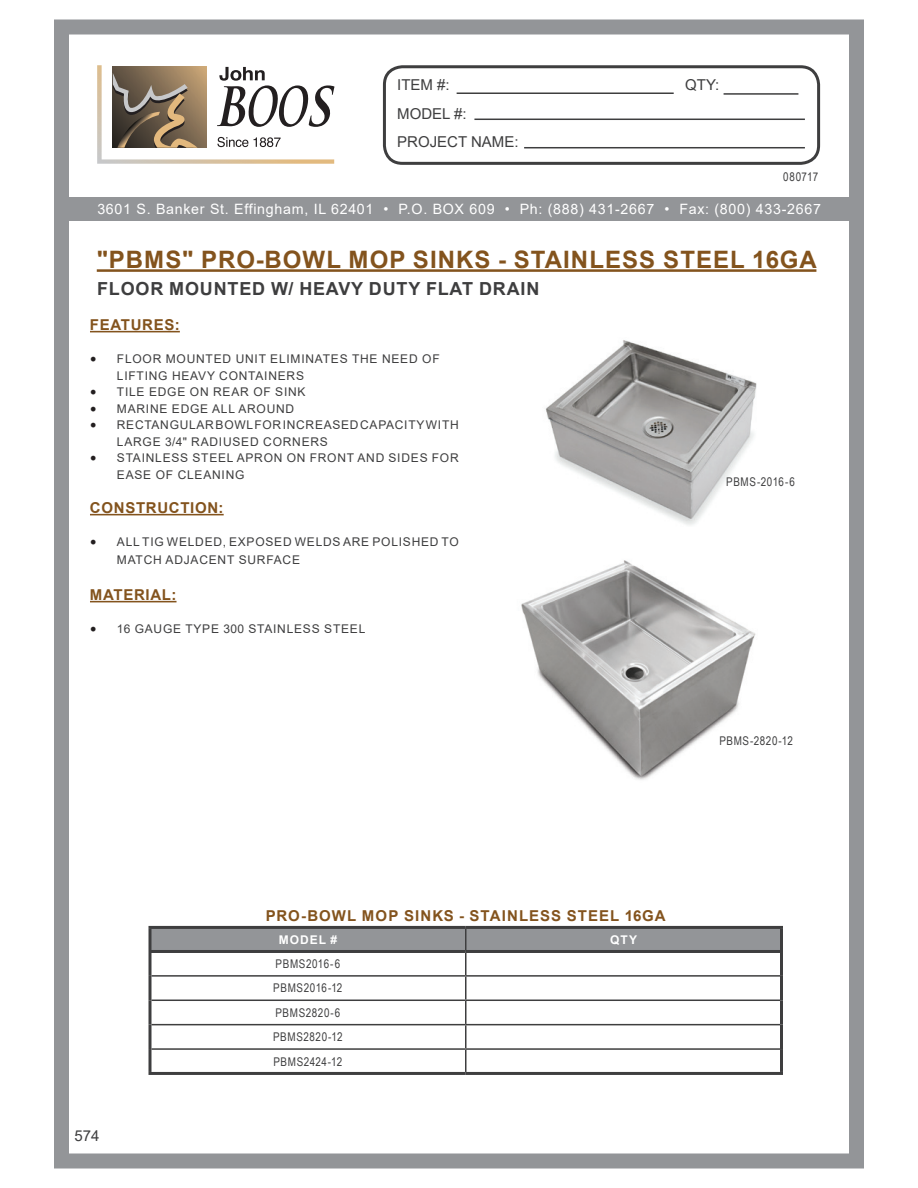
<style>
.page{position:relative;width:918px;height:1188px;background:#fff}
.page>*{position:absolute;margin:0;border:0;box-sizing:border-box;transform-origin:0 0}
.t1{font:700 24px "Arial";letter-spacing:.045em;color:#83531d}
.t2{font:700 18px "Arial";letter-spacing:.045em;color:#3e3e3f}
.t3{font:700 15px "Arial";letter-spacing:.07em;color:#83531d}
.t4{font:15px/28.5px "Arial";color:#3e3e3f}
.t5{font:700 15px "Arial";letter-spacing:.045em;color:#83531d}
.t6{font:14.25px "Arial";letter-spacing:.05em;color:#fff}
.t7{font:12px/16.5px "Arial";letter-spacing:.065em;color:#3e3e3f}
.t8{font:12px "Arial Narrow";letter-spacing:.045em;color:#3e3e3f}
.t9{font:700 12px "Arial";letter-spacing:.085em;color:#fff}
.s1{font-family:"Minion Pro";font-size:18px;color:#231f20}
</style>
<div class="page">
<div style="left:54px;top:197px;width:799px;height:23px;background:#939598"></div>
<div style="left:54px;top:20px;width:810px;height:1148px;border:15px solid #939598"></div>
<svg style="left:97px;top:65px;width:237px;height:99px"></svg>
<div style="left:383px;top:65px;width:437px;height:100px;border:3px solid #3e3e3f;border-radius:18px"></div>
<hr style="left:457px;top:92px;width:217px;height:2px;background:#3e3e3f">
<hr style="left:724px;top:93px;width:74px;height:2px;background:#3e3e3f">
<hr style="left:474px;top:119px;width:331px;height:1px;background:#3e3e3f">
<hr style="left:524px;top:147px;width:281px;height:1px;background:#3e3e3f">
<hr style="left:97px;top:269px;width:719px;height:3px;background:#83531d">
<hr style="left:148px;top:926px;width:318px;height:3px;background:#3e3e3f">
<svg style="left:148px;top:929px;width:2px;height:21px"></svg>
<hr style="left:466px;top:926px;width:317px;height:3px;background:#3e3e3f">
<hr style="left:780px;top:929px;width:3px;height:21px;background:#3e3e3f">
<hr style="left:466px;top:1072px;width:317px;height:3px;background:#3e3e3f">
<svg style="left:148px;top:1049px;width:2px;height:23px"></svg>
<hr style="left:148px;top:1072px;width:318px;height:3px;background:#3e3e3f">
<hr style="left:148px;top:950px;width:318px;height:3px;background:#3e3e3f">
<hr style="left:466px;top:950px;width:317px;height:3px;background:#3e3e3f">
<svg style="left:148px;top:953px;width:2px;height:23px"></svg>
<svg style="left:148px;top:976px;width:2px;height:24px"></svg>
<svg style="left:148px;top:1000px;width:2px;height:25px"></svg>
<svg style="left:148px;top:1025px;width:2px;height:24px"></svg>
<svg style="left:150px;top:927px;width:630px;height:145px"></svg>
<hr style="left:780px;top:953px;width:3px;height:23px;background:#3e3e3f">
<hr style="left:780px;top:976px;width:3px;height:24px;background:#3e3e3f">
<hr style="left:780px;top:1000px;width:3px;height:25px;background:#3e3e3f">
<hr style="left:780px;top:1025px;width:3px;height:24px;background:#3e3e3f">
<hr style="left:780px;top:1049px;width:3px;height:23px;background:#3e3e3f">
<hr style="left:90px;top:331px;width:90px;height:1px;background:#83531d">
<hr style="left:90px;top:514px;width:134px;height:1px;background:#83531d">
<hr style="left:90px;top:601px;width:87px;height:1px;background:#83531d">
<img style="left:521px;top:560px;width:235px;height:220px">
<img style="left:545px;top:340px;width:212px;height:185px">
<p class="t4" style="left:397px;top:71px;width:54px">ITEM #:</p>
<p class="t4" style="left:685px;top:71px;width:36px">QTY:</p>
<p class="t4" style="left:397px;top:99px;width:123px">MODEL #:<br>PROJECT NAME:</p>
<p class="t8" style="left:783px;top:168px;width:36px">080717</p>
<p class="t6" style="left:97px;top:199px;width:725px">3601 S. Banker St. Effingham, IL 62401 • P.O. BOX 609 • Ph: (888) 431-2667 • Fax: (800) 433-2667</p>
<p class="t1" style="left:97px;top:243px;width:722px">"PBMS" PRO-BOWL MOP SINKS - STAINLESS STEEL 16GA</p>
<p class="t2" style="left:97px;top:276px;width:444px">FLOOR MOUNTED W/ HEAVY DUTY FLAT DRAIN</p>
<p class="t5" style="left:90px;top:314px;width:91px">FEATURES:</p>
<p class="t7" style="left:117px;top:351px;width:324px;text-indent:-27px"><span class="s1">•</span> FLOOR MOUNTED UNIT ELIMINATES THE NEED OF<br>LIFTING HEAVY CONTAINERS</p>
<p class="t7" style="left:90px;top:384px;width:217px"><span class="s1">•</span> TILE EDGE ON REAR OF SINK</p>
<p class="t7" style="left:90px;top:400px;width:206px"><span class="s1">•</span> MARINE EDGE ALL AROUND</p>
<p class="t7" style="left:117px;top:417px;width:343px;text-indent:-27px"><span class="s1">•</span> RECTANGULAR BOWL FOR INCREASED CAPACITY WITH<br>LARGE 3/4" RADIUSED CORNERS</p>
<p class="t7" style="left:117px;top:450px;width:343px;text-indent:-27px"><span class="s1">•</span> STAINLESS STEEL APRON ON FRONT AND SIDES FOR<br>EASE OF CLEANING</p>
<p class="t5" style="left:90px;top:497px;width:135px">CONSTRUCTION:</p>
<p class="t7" style="left:117px;top:533px;width:343px;line-height:18px;text-indent:-27px"><span class="s1">•</span> ALL TIG WELDED, EXPOSED WELDS ARE POLISHED TO<br>MATCH ADJACENT SURFACE</p>
<p class="t5" style="left:90px;top:584px;width:88px">MATERIAL:</p>
<p class="t7" style="left:90px;top:621px;width:277px"><span class="s1">•</span> 16 GAUGE TYPE 300 STAINLESS STEEL</p>
<p class="t8" style="left:726px;top:473px;width:70px">PBMS-2016-6</p>
<p class="t8" style="left:719px;top:732px;width:75px">PBMS-2820-12</p>
<p class="t4" style="left:74px;top:1121px;width:27px">574</p>
<p class="t3" style="left:266px;top:906px;width:402px">PRO-BOWL MOP SINKS - STAINLESS STEEL 16GA</p>
<p class="t9" style="left:279px;top:931px;width:60px">MODEL #</p>
<p class="t9" style="left:610px;top:931px;width:28px">QTY</p>
<p class="t8" style="left:276px;top:955px;width:66px">PBMS2016-6</p>
<p class="t8" style="left:273px;top:979px;width:71px">PBMS2016-12</p>
<p class="t8" style="left:275px;top:1004px;width:66px">PBMS2820-6</p>
<p class="t8" style="left:273px;top:1028px;width:71px">PBMS2820-12</p>
<p class="t8" style="left:273px;top:1053px;width:70px">PBMS2424-12</p>
</div>
